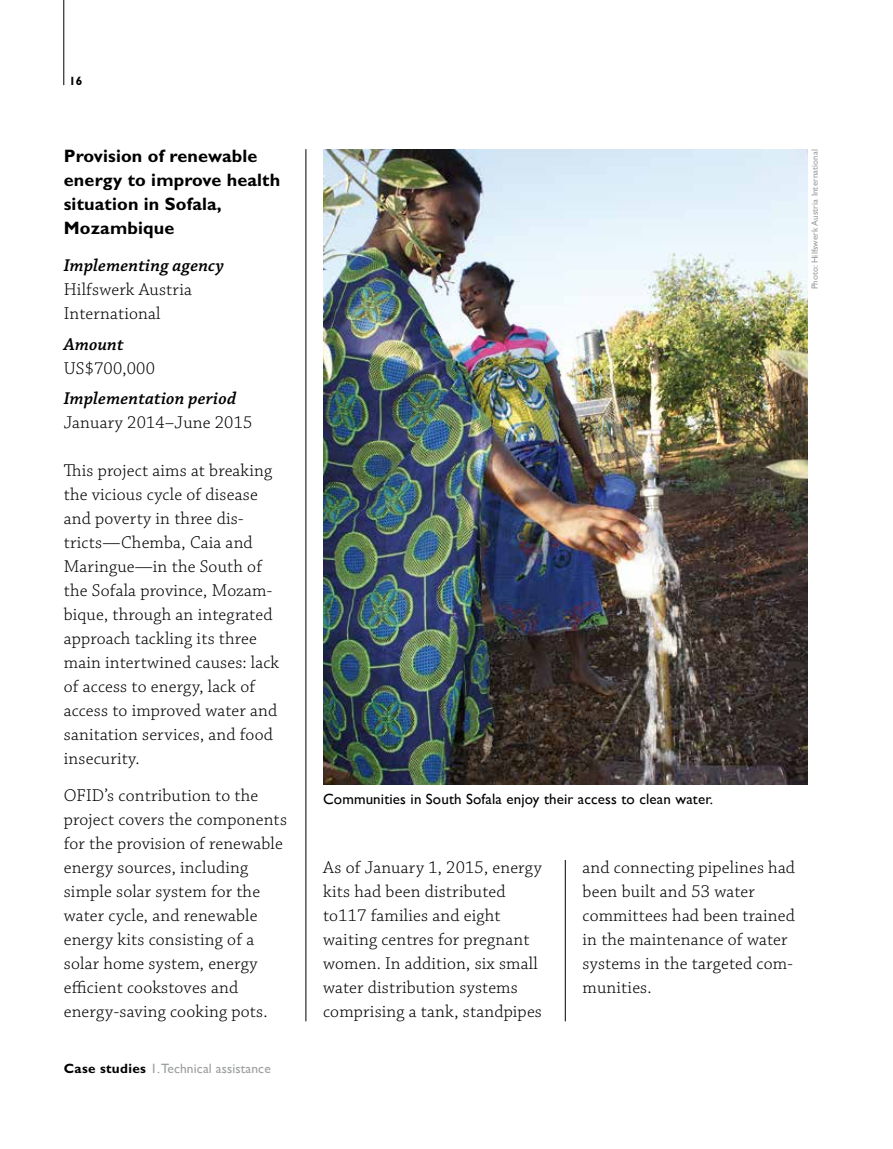
<style>
.page{position:relative;width:893px;height:1149px;background:#fff}
.page>*{position:absolute;margin:0;border:0;box-sizing:border-box;transform-origin:0 0}
.t1{font:300 18px/24px "Chaparral Pro";letter-spacing:.01em;color:#000}
.t2{font:700 18px/24px "Gill Sans";letter-spacing:.01em;color:#000}
.t3{font:italic 600 18px "Chaparral Pro";letter-spacing:.01em;color:#000}
.t4{font:15px "Gill Sans";letter-spacing:.01em;color:#000}
.t5{font:13.5px "Gill Sans";letter-spacing:.01em;color:#9c9e9f}
.t6{font:700 12px "Gill Sans";color:#000}
.t7{font:9px "Gill Sans";letter-spacing:.01em;color:#9c9e9f}
.s1{font-weight:700;color:#000}
</style>
<div class="page">
<hr style="left:64px;top:0;width:1px;height:85px;background:#000">
<img style="left:323px;top:149px;width:485px;height:635px">
<hr style="left:306px;top:149px;width:1px;height:871px;background:#000">
<hr style="left:565px;top:859px;width:1px;height:161px;background:#000">
<p class="t6" style="left:69px;top:74px;width:15px">16</p>
<p class="t2" style="left:64px;top:144px;width:218px">Provision of renewable energy to improve health situation in Sofala,<br>Mozambique</p>
<p class="t3" style="left:64px;top:255px;width:162px">Implementing agency</p>
<p class="t1" style="left:64px;top:278px;width:130px">Hilfswerk Austria<br>International</p>
<p class="t3" style="left:64px;top:334px;width:62px">Amount</p>
<p class="t1" style="left:64px;top:357px;width:93px">US$700,000</p>
<p class="t3" style="left:64px;top:388px;width:174px">Implementation period</p>
<p class="t1" style="left:64px;top:411px;width:190px">January 2014–June 2015</p>
<p class="t1" style="left:64px;top:459px;width:217px">This project aims at breaking the vicious cycle of disease and poverty in three dis&shy;tricts—Chemba, Caia and<br>Maringue—in the South of the Sofala province, Mozam&shy;bique, through an integrated approach tackling its three main intertwined causes: lack of access to energy, lack of access to improved water and sanitation services, and food insecurity.</p>
<p class="t1" style="left:64px;top:784px;width:225px">OFID’s contribution to the project covers the components for the provision of renewable energy sources, including simple solar system for the water cycle, and renewable energy kits consisting of a solar home system, energy efficient cookstoves and energy-saving cooking pots.</p>
<p class="t5" style="left:64px;top:1059px;width:208px"><span class="s1">Case studies</span> 1. Technical assistance</p>
<p class="t7" style="left:809px;top:289px;width:142px;rotate:-90deg">Photo: Hilfswerk Austria International</p>
<p class="t4" style="left:323px;top:789px;width:392px">Communities in South Sofala enjoy their access to clean water.</p>
<p class="t1" style="left:323px;top:856px;width:220px">As of January 1, 2015, energy kits had been distributed to117 families and eight waiting centres for pregnant women. In addition, six small water distribution systems comprising a tank, standpipes</p>
<p class="t1" style="left:583px;top:855px;width:214px">and connecting pipelines had been built and 53 water committees had been trained in the maintenance of water systems in the targeted com&shy;munities.</p>
</div>
